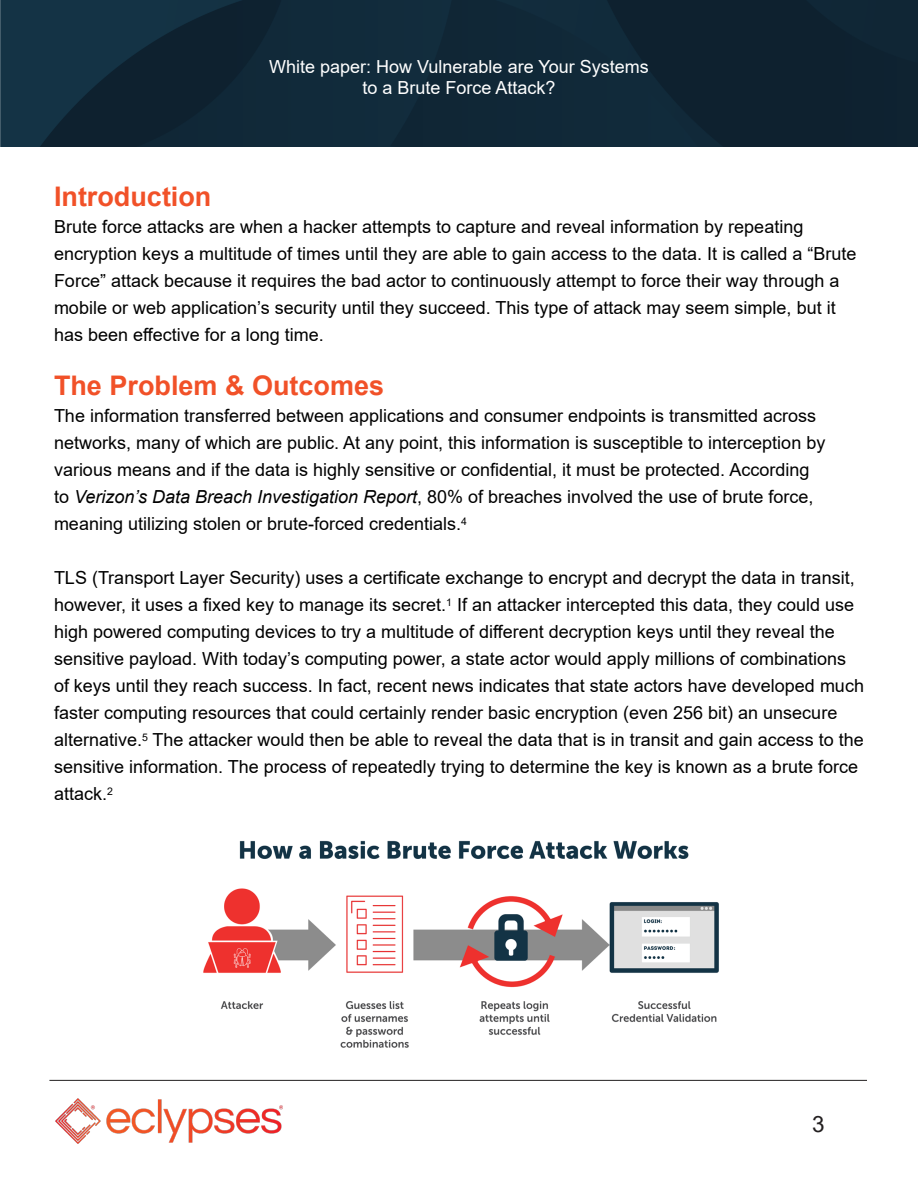
<style>
.page{position:relative;width:918px;height:1188px;background:#fff}
.page>*{position:absolute;margin:0;border:0;box-sizing:border-box;transform-origin:0 0}
.t1{font:700 27px "Arial";color:#f15128}
.t2{font:22.5px "Arial";color:#231f20}
.t3{font:18px/27px "Arial";color:#000}
.t4{font:18px/21.6px "Arial";color:#fff;text-align:center}
.s1{font-style:italic}
</style>
<div class="page">
<img style="left:0;top:0;width:918px;height:147px">
<img style="left:56px;top:1098px;width:226px;height:46px">
<img style="left:203px;top:840px;width:516px;height:208px">
<hr style="left:49px;top:1080px;width:818px;height:1px;background:#231f20">
<p class="t4" style="left:269px;top:55px;width:381px">White paper: How Vulnerable are Your Systems to a Brute Force Attack?</p>
<p class="t1" style="left:54px;top:178px;width:159px">Introduction</p>
<p class="t3" style="left:54px;top:214px;width:804px">Brute force attacks are when a hacker attempts to capture and reveal information by repeating encryption keys a multitude of times until they are able to gain access to the data. It is called a “Brute Force” attack because it requires the bad actor to continuously attempt to force their way through a mobile or web application’s security until they succeed. This type of attack may seem simple, but it has been effective for a long time.</p>
<p class="t1" style="left:54px;top:367px;width:332px">The Problem &amp; Outcomes</p>
<p class="t3" style="left:54px;top:403px;width:773px">The information transferred between applications and consumer endpoints is transmitted across networks, many of which are public. At any point, this information is susceptible to interception by various means and if the data is highly sensitive or confidential, it must be protected. According to <span class="s1">Verizon’s Data Breach Investigation Report</span>, 80% of breaches involved the use of brute force, meaning utilizing stolen or brute-forced credentials.<sup>4</sup></p>
<p class="t3" style="left:54px;top:565px;width:812px">TLS (Transport Layer Security) uses a certificate exchange to encrypt and decrypt the data in transit, however, it uses a fixed key to manage its secret.<sup>1</sup> If an attacker intercepted this data, they could use high powered computing devices to try a multitude of different decryption keys until they reveal the sensitive payload. With today’s computing power, a state actor would apply millions of combinations of keys until they reach success. In fact, recent news indicates that state actors have developed much faster computing resources that could certainly render basic encryption (even 256 bit) an unsecure alternative.<sup>5</sup> The attacker would then be able to reveal the data that is in transit and gain access to the sensitive information. The process of repeatedly trying to determine the key is known as a brute force attack.<sup>2</sup></p>
<p class="t2" style="left:812px;top:1109px;width:14px">3</p>
</div>
